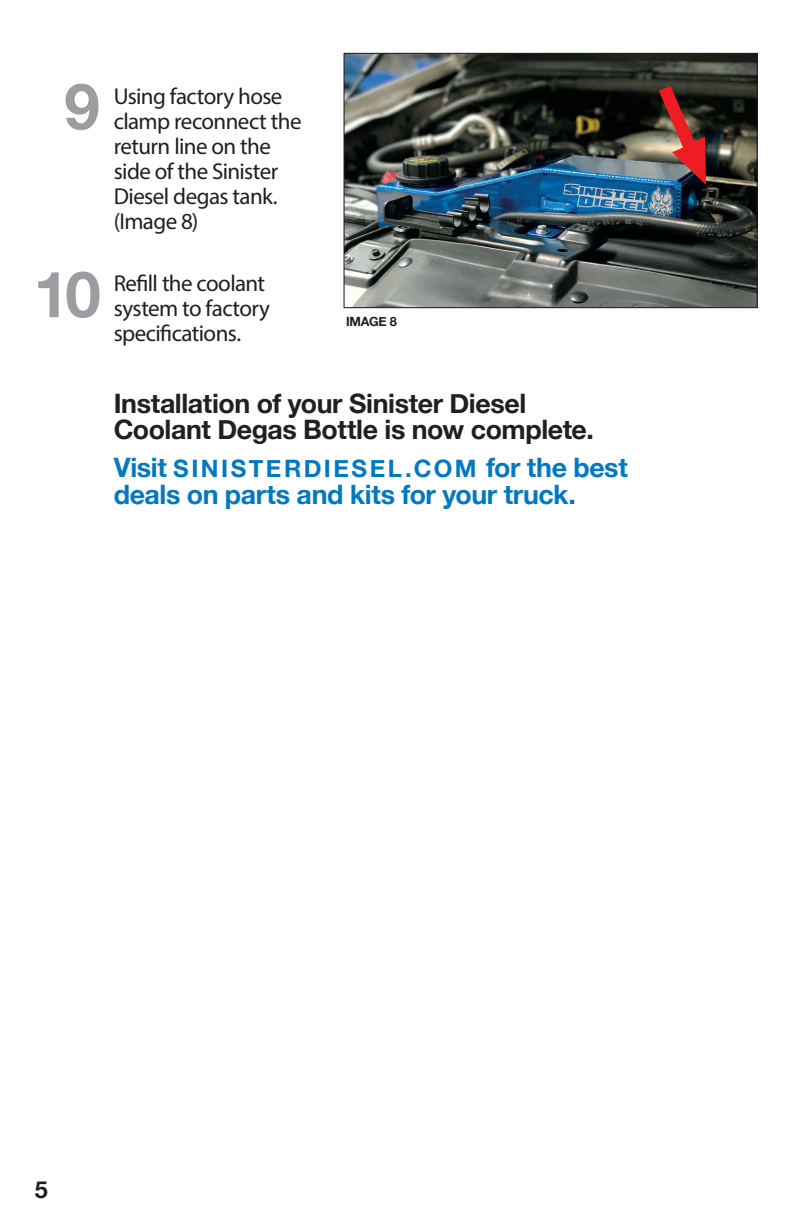
<style>
.page{position:relative;width:792px;height:1224px;background:#fff}
.page>*{position:absolute;margin:0;border:0;box-sizing:border-box;transform-origin:0 0}
.t1{font:700 64px "Helvetica Neue";color:#9b9da0}
.t2{font:700 26.8px/26.8px "Helvetica Neue";letter-spacing:-.015em;color:#231f20}
.t3{font:700 26.8px "Helvetica Neue";letter-spacing:-.015em;color:#0078c0}
.t4{font:700 24px "Helvetica Neue";letter-spacing:.105em;color:#0078c0}
.t5{font:700 23.4px "Helvetica Neue";color:#231f20}
.t6{font:23px/25px "Myriad Pro";letter-spacing:-.025em;color:#231f20}
.t7{font:700 12.8px "Helvetica Neue";letter-spacing:-.02em;color:#231f20}
.s1{font-size:26.8px}
</style>
<div class="page">
<img style="left:346px;top:55px;width:410px;height:251px">
<div style="left:344px;top:53px;width:414px;height:255px;border:1px solid #231f20"></div>
<img style="left:658px;top:84px;width:49px;height:104px">
<h1 class="t1" style="left:64px;top:56px;width:37px">9</h1>
<h1 class="t1" style="left:34px;top:244px;width:69px">10</h1>
<p class="t6" style="left:114px;top:84px;width:189px">Using factory hose clamp reconnect the return line on the side of the Sinister<br>Diesel degas tank. (Image 8)</p>
<p class="t6" style="left:114px;top:270px;width:158px">Refill the coolant system to factory specifications.</p>
<p class="t7" style="left:346px;top:311px;width:52px">IMAGE 8</p>
<p class="t2" style="left:114px;top:390px;width:482px">Installation of your Sinister Diesel<br>Coolant Degas Bottle is now complete.</p>
<p class="t4" style="left:114px;top:450px;width:516px"><span class="s1">Visit</span> SINISTERDIESEL.COM <span class="s1">for the best</span></p>
<p class="t3" style="left:114px;top:473px;width:464px">deals on parts and kits for your truck.</p>
<p class="t5" style="left:35px;top:1171px;width:15px">5</p>
</div>
